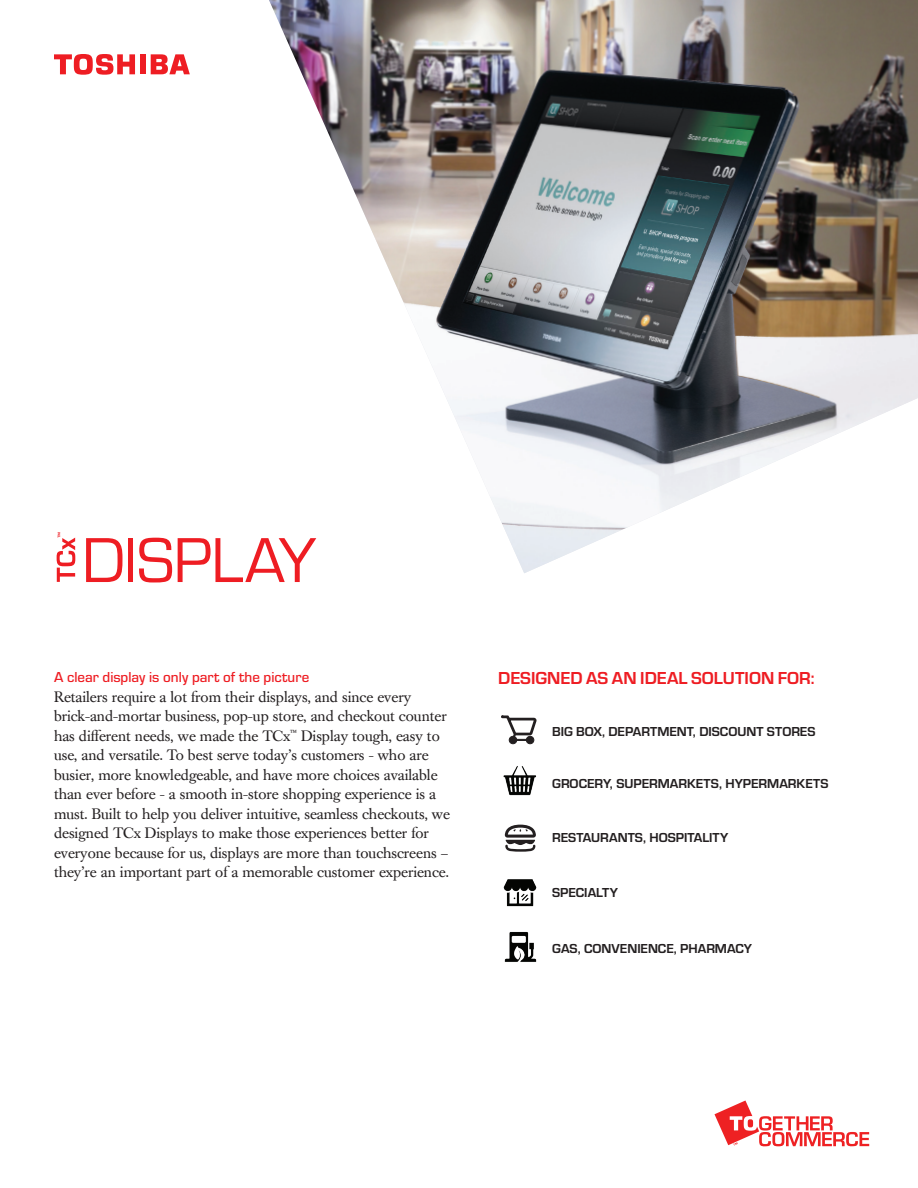
<style>
.page{position:relative;width:918px;height:1188px;background:#fff}
.page>*{position:absolute;margin:0;border:0;box-sizing:border-box;transform-origin:0 0}
.t1{font:700 18px "Eurostile";color:#ee1d23}
.t2{font:15px/19.5px "Caslon Book BE";color:#231f20}
.t3{font:500 15px "Eurostile";color:#ee1d23}
.t4{font:700 13.5px "Eurostile";color:#231f20}
</style>
<div class="page">
<div style="left:140px;top:54px;width:6px;height:20px;background:#ee1d23"></div>
<svg style="left:151px;top:54px;width:39px;height:20px"></svg>
<svg style="left:54px;top:54px;width:81px;height:21px"></svg>
<svg style="left:714px;top:1101px;width:155px;height:45px"></svg>
<img style="left:269px;top:0;width:649px;height:573px">
<svg style="left:57px;top:532px;width:18px;height:50px"></svg>
<svg style="left:86px;top:538px;width:36px;height:44px"></svg>
<div style="left:128px;top:538px;width:5px;height:44px;background:#ee1d23"></div>
<svg style="left:139px;top:538px;width:33px;height:44px"></svg>
<svg style="left:178px;top:538px;width:138px;height:44px"></svg>
<svg style="left:505px;top:825px;width:31px;height:27px"></svg>
<img style="left:503px;top:766px;width:33px;height:30px">
<div style="left:509px;top:736px;width:8px;height:8px;background:#231f20;border-radius:50%"></div>
<div style="left:509px;top:736px;width:8px;height:8px;border:1px solid #231f20;border-radius:50%"></div>
<div style="left:526px;top:736px;width:8px;height:8px;background:#231f20;border-radius:50%"></div>
<div style="left:526px;top:736px;width:8px;height:8px;border:1px solid #231f20;border-radius:50%"></div>
<svg style="left:501px;top:715px;width:36px;height:26px"></svg>
<img style="left:504px;top:932px;width:33px;height:30px">
<img style="left:503px;top:879px;width:34px;height:28px">
<p class="t3" style="left:54px;top:667px;width:257px">A clear display is only part of the picture</p>
<p class="t2" style="left:54px;top:687px;width:398px">Retailers require a lot from their displays, and since every brick-and-mortar business, pop-up store, and checkout counter has different needs, we made the TCx<sup>™</sup> Display tough, easy to use, and versatile. To best serve today’s customers - who are busier, more knowledgeable, and have more choices available than ever before - a smooth in-store shopping experience is a must. Built to help you deliver intuitive, seamless checkouts, we designed TCx Displays to make those experiences better for everyone because for us, displays are more than touchscreens – they’re an important part of a memorable customer experience.</p>
<p class="t1" style="left:498px;top:665px;width:318px">DESIGNED AS AN IDEAL SOLUTION FOR:</p>
<p class="t4" style="left:552px;top:722px;width:265px">BIG BOX, DEPARTMENT, DISCOUNT STORES</p>
<p class="t4" style="left:552px;top:774px;width:278px">GROCERY, SUPERMARKETS, HYPERMARKETS</p>
<p class="t4" style="left:552px;top:828px;width:178px">RESTAURANTS, HOSPITALITY</p>
<p class="t4" style="left:552px;top:883px;width:67px">SPECIALTY</p>
<p class="t4" style="left:552px;top:939px;width:202px">GAS, CONVENIENCE, PHARMACY</p>
</div>
